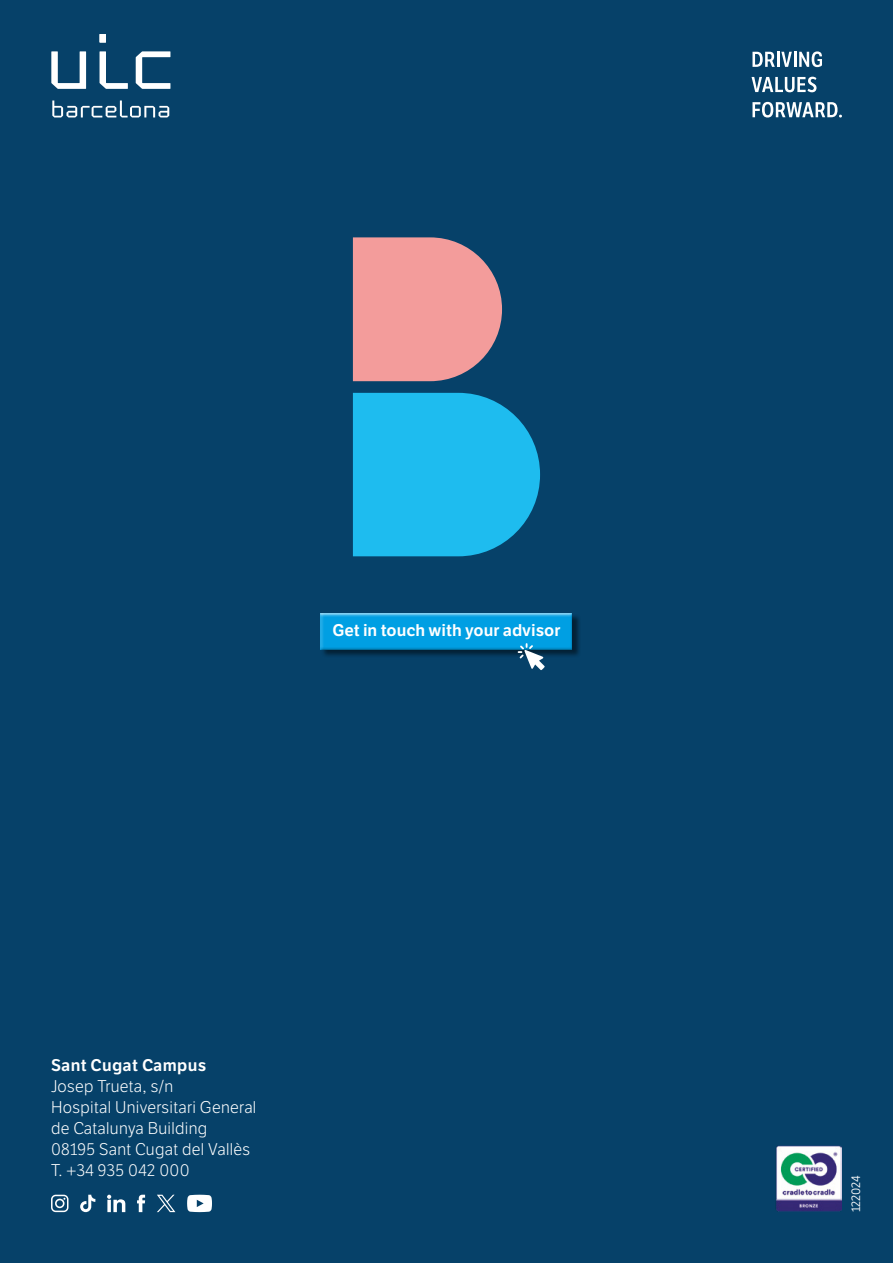
<style>
.page{position:relative;width:893px;height:1263px;background:#064169}
.page>*{position:absolute;margin:0;border:0;box-sizing:border-box;transform-origin:0 0}
.t1{font:16.5px/21px "LFT Etica Lt";letter-spacing:.02em;color:#fff}
.t2{font:16.5px "LFT Etica SB";color:#fff}
.t3{font:16.5px "LFT Etica SB";letter-spacing:.02em;color:#fff}
.t4{font:12px "LFT Etica";letter-spacing:-.01em;color:#fff}
</style>
<div class="page">
<svg style="left:752px;top:51px;width:70px;height:16px"></svg>
<svg style="left:751px;top:77px;width:65px;height:15px"></svg>
<svg style="left:752px;top:102px;width:90px;height:16px"></svg>
<svg style="left:51px;top:34px;width:119px;height:83px"></svg>
<svg style="left:137px;top:1195px;width:8px;height:17px"></svg>
<svg style="left:107px;top:1195px;width:18px;height:17px"></svg>
<svg style="left:187px;top:1195px;width:25px;height:17px"></svg>
<svg style="left:80px;top:1195px;width:15px;height:17px"></svg>
<svg style="left:51px;top:1195px;width:17px;height:17px"></svg>
<svg style="left:157px;top:1195px;width:18px;height:17px"></svg>
<img style="left:776px;top:1146px;width:66px;height:66px">
<svg style="left:353px;top:237px;width:149px;height:144px;background:#da9295"></svg>
<svg style="left:353px;top:393px;width:187px;height:163px;background:#1bb0e2"></svg>
<div style="left:321px;top:614px;width:259px;height:44px;background:#000;opacity:.5"></div>
<div style="left:318px;top:611px;width:258px;height:41px;background:#000;opacity:.75"></div>
<svg style="left:518px;top:643px;width:27px;height:27px"></svg>
<p class="t2" style="left:332px;top:621px;width:230px">Get in touch with your advisor</p>
<p class="t3" style="left:51px;top:1055px;width:157px">Sant Cugat Campus</p>
<p class="t1" style="left:51px;top:1077px;width:207px">Josep Trueta, s/n<br>Hospital Universitari General de Catalunya Building<br>08195 Sant Cugat del Vallès<br>T. +34 935 042 000</p>
<p class="t4" style="left:849px;top:1212px;width:38px;rotate:-90deg">122024</p>
</div>
